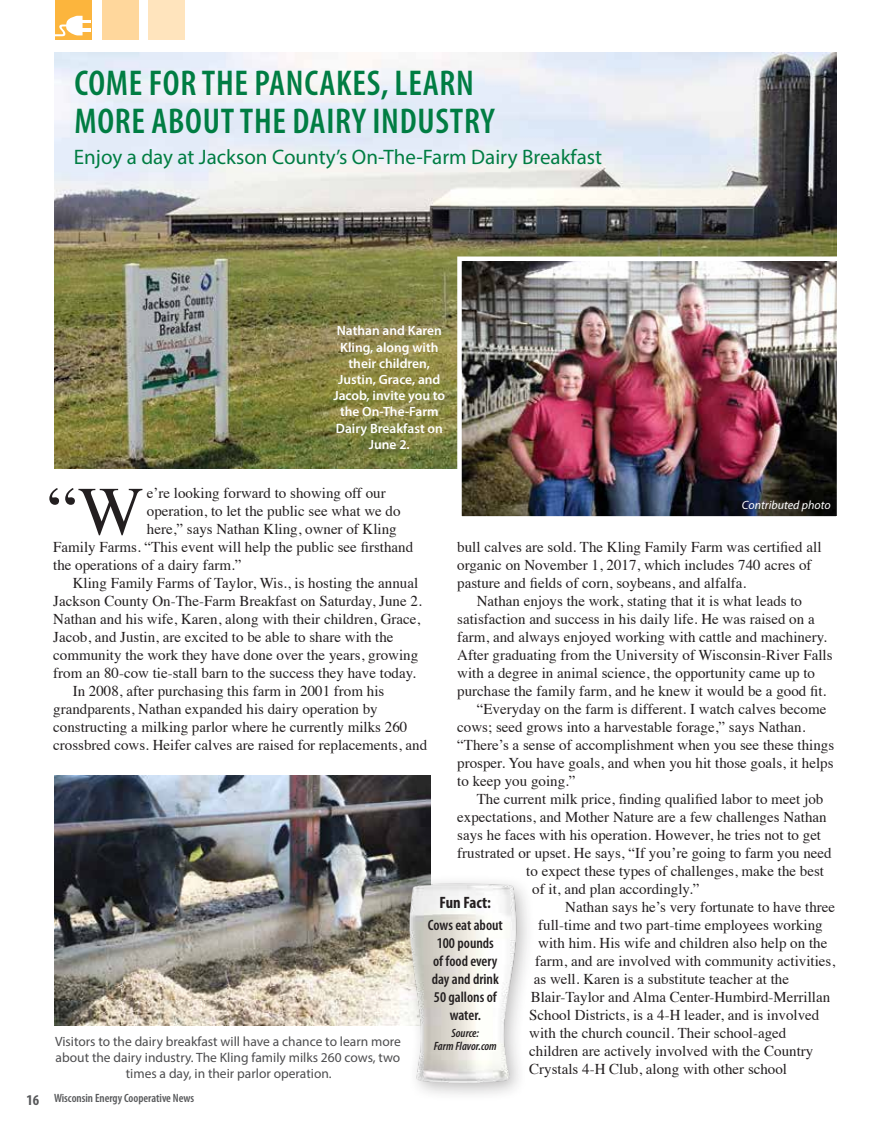
<style>
.page{position:relative;width:891px;height:1134px;background:#fff}
.page>*{position:absolute;margin:0;border:0;box-sizing:border-box;transform-origin:0 0}
.t1{font:69px "Times";color:#231f20}
.t2{font:600 condensed 36px/37.5px "Myriad Pro";letter-spacing:.02em;color:#007d43}
.t3{font:21px "Myriad Pro";color:#007d43}
.t4{font:700 condensed 16.5px "Myriad Pro";color:#231f20}
.t5{font:15px/18px "Times";color:#231f20}
.t6{font:600 condensed 15px/18px "Myriad Pro";color:#231f20;text-align:center}
.t7{font:13.5px/16.2px "Myriad Pro";color:#4d4d4f;text-align:center}
.t8{font:600 13.5px/16.2px "Myriad Pro";color:#fff;text-align:center}
.t9{font:600 condensed 12px "Myriad Pro";color:#58595b}
.t10{font:italic 600 condensed 12px/13.5px "Myriad Pro";color:#231f20;text-align:center}
.t11{font:italic 12px "Myriad Pro";color:#fff}
.s1{font-weight:700;font-size:15px}
</style>
<div class="page">
<img style="left:54px;top:53px;width:783px;height:415px">
<img style="left:54px;top:775px;width:376px;height:250px">
<div style="left:56px;top:0;width:36px;height:39px;background:#fcb53d"></div>
<div style="left:102px;top:0;width:37px;height:39px;background:#ffd79c"></div>
<div style="left:148px;top:0;width:37px;height:39px;background:#ffe4bd"></div>
<svg style="left:55px;top:16px;width:35px;height:20px"></svg>
<div style="left:399px;top:874px;width:136px;height:228px;background:#231f20;opacity:.3"></div>
<img style="left:355px;top:836px;width:165px;height:266px">
<img style="left:462px;top:261px;width:374px;height:255px">
<div style="left:457px;top:256px;width:384px;height:265px;border:4px solid #fff"></div>
<h2 class="t2" style="left:74px;top:64px;width:422px">COME FOR THE PANCAKES, LEARN<br>MORE ABOUT THE DAIRY INDUSTRY</h2>
<h3 class="t3" style="left:74px;top:144px;width:530px">Enjoy a day at Jackson County’s On-The-Farm Dairy Breakfast</h3>
<p class="t8" style="left:333px;top:322px;width:113px">Nathan and Karen<br>Kling, along with their children,<br>Justin, Grace, and<br>Jacob, invite you to the On-The-Farm<br>Dairy Breakfast on<br>June 2.</p>
<p class="t5" style="left:147px;top:483px;width:240px">e’re looking forward to showing off our</p>
<p class="t5" style="left:147px;top:501px;width:255px">operation, to let the public see what we do</p>
<p class="t5" style="left:147px;top:519px;width:251px">here,” says Nathan Kling, owner of Kling</p>
<p class="t5" style="left:53px;top:537px;width:361px">Family Farms. “This event will help the public see firsthand</p>
<p class="t5" style="left:53px;top:555px;width:190px">the operations of a dairy farm.”</p>
<p class="t5" style="left:73px;top:573px;width:347px">Kling Family Farms of Taylor, Wis., is hosting the annual</p>
<p class="t5" style="left:53px;top:591px;width:370px">Jackson County On-The-Farm Breakfast on Saturday, June 2.</p>
<p class="t5" style="left:53px;top:609px;width:368px">Nathan and his wife, Karen, along with their children, Grace,</p>
<p class="t5" style="left:53px;top:627px;width:342px">Jacob, and Justin, are excited to be able to share with the</p>
<p class="t5" style="left:53px;top:645px;width:366px">community the work they have done over the years, growing</p>
<p class="t5" style="left:53px;top:663px;width:364px">from an 80-cow tie-stall barn to the success they have today.</p>
<p class="t5" style="left:73px;top:681px;width:313px">In 2008, after purchasing this farm in 2001 from his</p>
<p class="t5" style="left:53px;top:699px;width:326px">grandparents, Nathan expanded his dairy operation by</p>
<p class="t5" style="left:53px;top:717px;width:356px">constructing a milking parlor where he currently milks 260</p>
<p class="t5" style="left:53px;top:735px;width:376px">crossbred cows. Heifer calves are raised for replacements, and</p>
<h1 class="t1" style="left:48px;top:447px;width:97px">“W</h1>
<p class="t11" style="left:742px;top:498px;width:90px">Contributed photo</p>
<p class="t5" style="left:457px;top:537px;width:366px">bull calves are sold. The Kling Family Farm was certified all organic on November 1, 2017, which includes 740 acres of pasture and fields of corn, soybeans, and alfalfa.</p>
<p class="t5" style="left:477px;top:591px;width:327px">Nathan enjoys the work, stating that it is what leads to</p>
<p class="t5" style="left:457px;top:609px;width:359px">satisfaction and success in his daily life. He was raised on a</p>
<p class="t5" style="left:457px;top:627px;width:371px">farm, and always enjoyed working with cattle and machinery.</p>
<p class="t5" style="left:457px;top:645px;width:377px">After graduating from the University of Wisconsin-River Falls</p>
<p class="t5" style="left:457px;top:663px;width:359px">with a degree in animal science, the opportunity came up to</p>
<p class="t5" style="left:457px;top:681px;width:371px">purchase the family farm, and he knew it would be a good fit.</p>
<p class="t5" style="left:477px;top:699px;width:351px">“Everyday on the farm is different. I watch calves become</p>
<p class="t5" style="left:457px;top:717px;width:350px">cows; seed grows into a harvestable forage,” says Nathan.</p>
<p class="t5" style="left:457px;top:735px;width:379px">“There’s a sense of accomplishment when you see these things</p>
<p class="t5" style="left:457px;top:753px;width:378px">prosper. You have goals, and when you hit those goals, it helps</p>
<p class="t5" style="left:457px;top:771px;width:120px">to keep you going.”</p>
<p class="t5" style="left:477px;top:789px;width:348px">The current milk price, finding qualified labor to meet job</p>
<p class="t5" style="left:457px;top:807px;width:371px">expectations, and Mother Nature are a few challenges Nathan</p>
<p class="t5" style="left:457px;top:825px;width:365px">says he faces with his operation. However, he tries not to get</p>
<p class="t5" style="left:457px;top:843px;width:376px">frustrated or upset. He says, “If you’re going to farm you need</p>
<p class="t5" style="left:526px;top:861px;width:299px">to expect these types of challenges, make the best</p>
<p class="t5" style="left:532px;top:879px;width:169px">of it, and plan accordingly.”</p>
<p class="t5" style="left:565px;top:897px;width:272px">Nathan says he’s very fortunate to have three</p>
<p class="t5" style="left:538px;top:915px;width:286px">full-time and two part-time employees working</p>
<p class="t5" style="left:538px;top:933px;width:291px">with him. His wife and children also help on the</p>
<p class="t5" style="left:535px;top:951px;width:301px">farm, and are involved with community activities,</p>
<p class="t5" style="left:534px;top:969px;width:257px">as well. Karen is a substitute teacher at the</p>
<p class="t5" style="left:531px;top:987px;width:301px">Blair-Taylor and Alma Center-Humbird-Merrillan</p>
<p class="t5" style="left:529px;top:1005px;width:292px">School Districts, is a 4-H leader, and is involved</p>
<p class="t5" style="left:529px;top:1023px;width:259px">with the church council. Their school-aged</p>
<p class="t5" style="left:529px;top:1041px;width:286px">children are actively involved with the Country</p>
<p class="t5" style="left:529px;top:1059px;width:259px">Crystals 4-H Club, along with other school</p>
<p class="t4" style="left:440px;top:892px;width:53px">Fun Fact:</p>
<p class="t6" style="left:428px;top:916px;width:77px">Cows eat about<br>100 pounds<br>of food every day and drink<br>50 gallons of water.</p>
<p class="t10" style="left:434px;top:1026px;width:64px">Source:<br>Farm Flavor.com</p>
<p class="t7" style="left:55px;top:1033px;width:347px">Visitors to the dairy breakfast will have a chance to learn more about the dairy industry. The Kling family milks 260 cows, two times a day, in their parlor operation.</p>
<p class="t9" style="left:27px;top:1091px;width:169px"><span class="s1">16</span> Wisconsin Energy Cooperative News</p>
</div>
